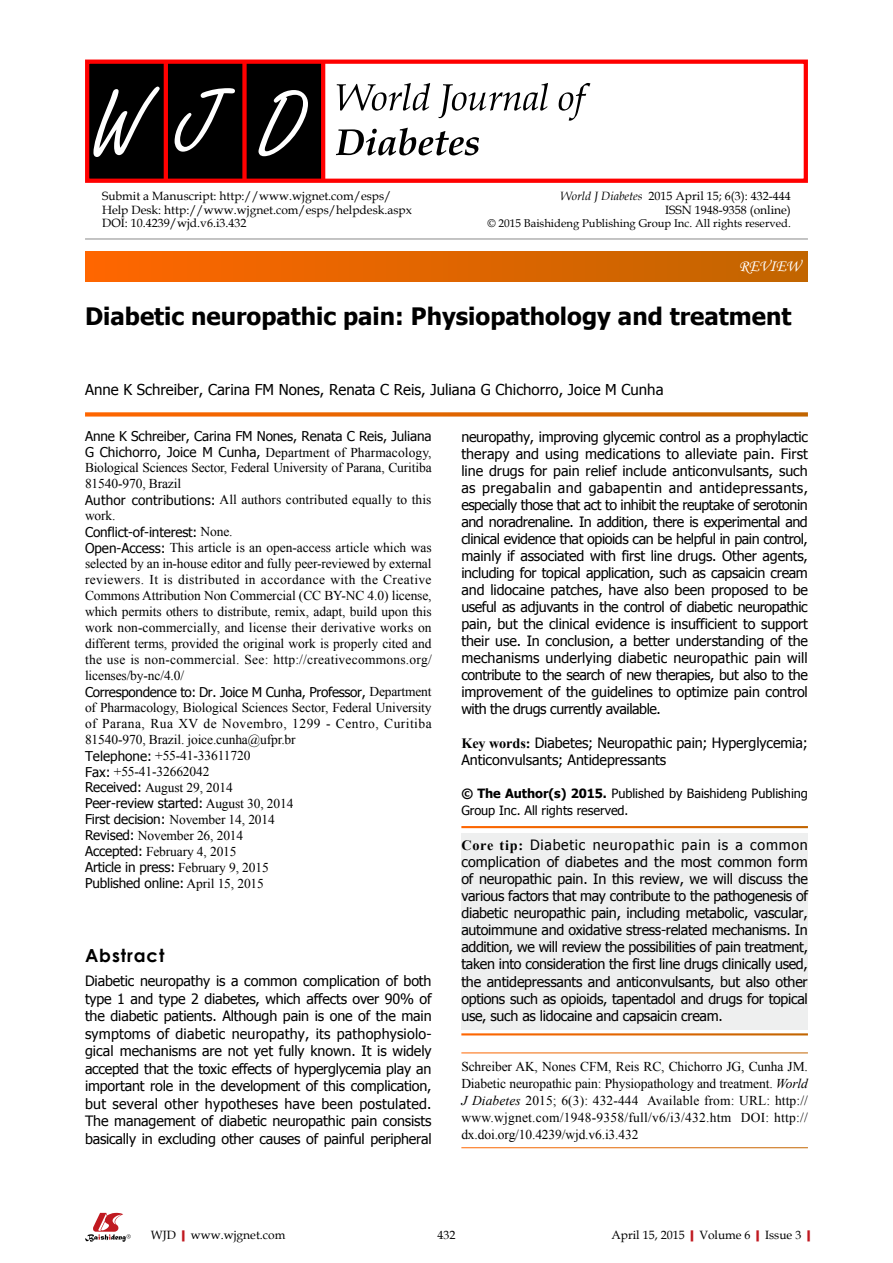
<style>
.page{position:relative;width:893px;height:1263px;background:#fff}
.page>*{position:absolute;margin:0;border:0;box-sizing:border-box;transform-origin:0 0}
.t1{font:700 24px "Tahoma";color:#000}
.t2{font:700 18px "Century Gothic";letter-spacing:.05em;color:#000}
.t3{font:16.5px "Monotype Corsiva";color:#fff}
.t4{font:15px "Tahoma";color:#000}
.t5{font:14.25px/17.1px "Tahoma";letter-spacing:-.015em;color:#000;text-align:justify}
.t6{font:13.5px/16px "Times New Roman";letter-spacing:-.01em;color:#000;text-align:justify}
.t7{font:12.75px/17.1px "Tahoma";letter-spacing:-.005em;color:#000}
.t8{font:12px/13.5px "Book Antiqua";color:#000}
.t9{font:11.25px "Book Antiqua";color:#000}
.s1{font-style:italic}
.s2{font-family:"Tahoma"}
.s3{font-family:"Times New Roman";font-weight:700}
.s4{font-weight:700}
.s5{font-weight:700;color:#c01920}
</style>
<div class="page">
<div style="left:461px;top:833px;width:347px;height:197px;background:#eeefef"></div>
<div style="left:85px;top:252px;width:723px;height:29px;background:linear-gradient(to right,#f60,#c16500)"></div>
<hr style="left:85px;top:239px;width:723px;height:1px;background:#898989">
<svg style="left:85px;top:412px;width:723px;height:5px;background:#e47c26"></svg>
<svg style="left:85px;top:1213px;width:46px;height:29px"></svg>
<div style="left:87px;top:61px;width:236px;height:121px;background:#000"></div>
<hr style="left:164px;top:61px;width:4px;height:121px;background:#f00">
<div style="left:242px;top:61px;width:5px;height:121px;background:#f00"></div>
<hr style="left:321px;top:61px;width:4px;height:121px;background:#f00">
<div style="left:85px;top:60px;width:723px;height:123px;border:4px solid #f00"></div>
<svg style="left:258px;top:90px;width:50px;height:66px"></svg>
<svg style="left:175px;top:88px;width:60px;height:64px"></svg>
<svg style="left:93px;top:87px;width:67px;height:70px"></svg>
<svg style="left:337px;top:83px;width:253px;height:38px"></svg>
<svg style="left:336px;top:128px;width:143px;height:27px"></svg>
<p class="t8" style="left:102px;top:189px;width:311px">Submit a Manuscript: http://www.wjgnet.com/esps/<br>Help Desk: http://www.wjgnet.com/esps/helpdesk.aspx<br>DOI: 10.4239/wjd.v6.i3.432</p>
<p class="t8" style="left:560px;top:189px;width:232px;text-align:right"><span class="s1">World J Diabetes</span> 2015 April 15; 6(3): 432-444<br>ISSN 1948-9358 (online)</p>
<p class="t9" style="left:487px;top:215px;width:305px">© 2015 Baishideng Publishing Group Inc. All rights reserved.</p>
<p class="t3" style="left:739px;top:256px;width:63px">REVIEW</p>
<p class="t1" style="left:85px;top:299px;width:708px">Diabetic neuropathic pain: Physiopathology and treatment</p>
<p class="t4" style="left:85px;top:380px;width:580px">Anne K Schreiber, Carina FM Nones, Renata C Reis, Juliana G Chichorro, Joice M Cunha</p>
<p class="t6" style="left:85px;top:428px;width:348px;text-align:left"><span class="s2">Anne K Schreiber, Carina FM Nones, Renata C Reis, Juliana G Chichorro, Joice M Cunha,</span> Department of Pharmacology, Biological Sciences Sector, Federal University of Parana, Curitiba 81540-970, Brazil<br><span class="s2">Author contributions:</span> All authors contributed equally to this work.<br><span class="s2">Conflict-of-interest:</span> None.<br><span class="s2">Open-Access:</span> This article is an open-access article which was selected by an in-house editor and fully peer-reviewed by external reviewers. It is distributed in accordance with the Creative Commons Attribution Non Commercial (CC BY-NC 4.0) license, which permits others to distribute, remix, adapt, build upon this work non-commercially, and license their derivative works on different terms, provided the original work is properly cited and the use is non-commercial. See: http://creativecommons.org/ licenses/by-nc/4.0/<br><span class="s2">Correspondence to: Dr. Joice M Cunha, Professor,</span> Department of Pharmacology, Biological Sciences Sector, Federal University of Parana, Rua XV de Novembro, 1299 - Centro, Curitiba 81540-970, Brazil. joice.cunha@ufpr.br<br><span class="s2">Telephone:</span> +55-41-33611720<br><span class="s2">Fax:</span> +55-41-32662042<br><span class="s2">Received:</span> August 29, 2014<br><span class="s2">Peer-review started:</span> August 30, 2014<br><span class="s2">First decision:</span> November 14, 2014<br><span class="s2">Revised:</span> November 26, 2014<br><span class="s2">Accepted:</span> February 4, 2015<br><span class="s2">Article in press:</span> February 9, 2015<br><span class="s2">Published online:</span> April 15, 2015</p>
<p class="t5" style="left:461px;top:427px;width:348px">neuropathy, improving glycemic control as a prophylactic therapy and using medications to alleviate pain. First line drugs for pain relief include anticonvulsants, such as pregabalin and gabapentin and antidepressants, especially those that act to inhibit the reuptake of serotonin and noradrenaline. In addition, there is experimental and clinical evidence that opioids can be helpful in pain control, mainly if associated with first line drugs. Other agents, including for topical application, such as capsaicin cream and lidocaine patches, have also been proposed to be useful as adjuvants in the control of diabetic neuropathic pain, but the clinical evidence is insufficient to support their use. In conclusion, a better understanding of the mechanisms underlying diabetic neuropathic pain will contribute to the search of new therapies, but also to the improvement of the guidelines to optimize pain control with the drugs currently available.</p>
<p class="t5" style="left:461px;top:734px;width:348px"><span class="s3">Key words:</span> Diabetes; Neuropathic pain; Hyperglycemia;<br>Anticonvulsants; Antidepressants</p>
<p class="t7" style="left:461px;top:784px;width:348px"><span class="s4">© The Author(s) 2015.</span> Published by Baishideng Publishing<br>Group Inc. All rights reserved.</p>
<p class="t5" style="left:461px;top:836px;width:348px"><span class="s3">Core tip:</span> Diabetic neuropathic pain is a common complication of diabetes and the most common form of neuropathic pain. In this review, we will discuss the various factors that may contribute to the pathogenesis of diabetic neuropathic pain, including metabolic, vascular, autoimmune and oxidative stress-related mechanisms. In addition, we will review the possibilities of pain treatment, taken into consideration the first line drugs clinically used, the antidepressants and anticonvulsants, but also other options such as opioids, tapentadol and drugs for topical use, such as lidocaine and capsaicin cream.</p>
<p class="t6" style="left:461px;top:1057px;width:348px;line-height:17px">Schreiber AK, Nones CFM, Reis RC, Chichorro JG, Cunha JM.<br>Diabetic neuropathic pain: Physiopathology and treatment. <span class="s1">World J Diabetes</span> 2015; 6(3): 432-444 Available from: URL: http:// www.wjgnet.com/1948-9358/full/v6/i3/432.htm DOI: http:// dx.doi.org/10.4239/wjd.v6.i3.432</p>
<p class="t2" style="left:85px;top:942px;width:81px">Abstract</p>
<p class="t5" style="left:85px;top:971px;width:348px;line-height:17.5px">Diabetic neuropathy is a common complication of both type 1 and type 2 diabetes, which affects over 90% of the diabetic patients. Although pain is one of the main symptoms of diabetic neuropathy, its pathophysiolo&shy;gical mechanisms are not yet fully known. It is widely accepted that the toxic effects of hyperglycemia play an important role in the development of this complication, but several other hypotheses have been postulated.<br>The management of diabetic neuropathic pain consists basically in excluding other causes of painful peripheral</p>
<p class="t8" style="left:151px;top:1227px;width:136px">WJD<span class="s5">|</span>www.wjgnet.com</p>
<p class="t8" style="left:437px;top:1227px;width:19px">432</p>
<p class="t8" style="left:611px;top:1227px;width:206px">April 15, 2015<span class="s5">|</span>Volume 6<span class="s5">|</span>Issue 3<span class="s5">|</span></p>
</div>
